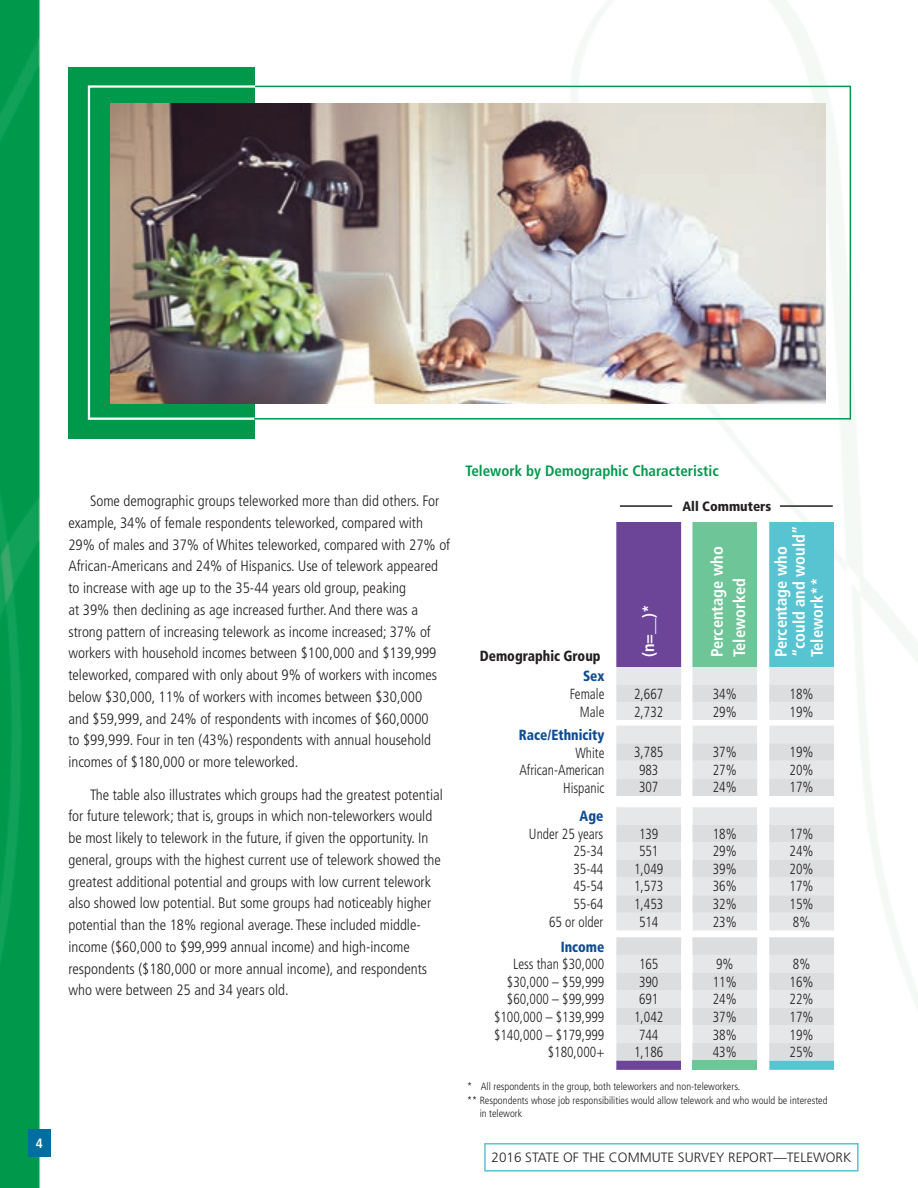
<style>
.page{position:relative;width:918px;height:1188px;background:#fff}
.page>*{position:absolute;margin:0;border:0;box-sizing:border-box;transform-origin:0 0}
.t1{font:700 condensed 16.5px/18px "Frutiger";color:#fff}
.t2{font:300 condensed 15px/21.8px "Frutiger";color:#231f20}
.t3{font:700 condensed 15px "Frutiger";color:#00994c}
.t4{font:300 condensed 14.7px "Frutiger";color:#231f20;scale:.92 1}
.t5{font:900 condensed 14.7px "Frutiger";color:#0f4c93;scale:.92 1}
.t6{font:900 condensed 14.7px "Frutiger";color:#231f20;scale:.92 1}
.t7{font:300 13.5px "Frutiger";color:#231f20}
.t8{font:900 condensed 13.5px "Frutiger";color:#231f20}
.t9{font:700 condensed 13.5px "Frutiger";color:#fff}
.t10{font:300 condensed 10.5px "Frutiger";color:#231f20}
</style>
<div class="page">
<img style="left:0;top:0;width:918px;height:1188px">
<div style="left:28px;top:1129px;width:23px;height:27px;background:#006e9f"></div>
<div style="left:484px;top:1143px;width:375px;height:29px;background:#fff;border:2px solid #59c4d1"></div>
<div style="left:68px;top:68px;width:187px;height:371px;background:#00994c"></div>
<svg style="left:253px;top:85px;width:599px;height:335px"></svg>
<img style="left:111px;top:104px;width:715px;height:300px">
<svg style="left:607px;top:522px;width:9px;height:548px"></svg>
<svg style="left:616px;top:522px;width:218px;height:548px;background:#83abba"></svg>
<svg style="left:616px;top:685px;width:218px;height:375px"></svg>
<div style="left:692px;top:1060px;width:65px;height:10px;background:#6ec597"></div>
<hr style="left:620px;top:505px;width:52px;height:2px;background:#231f20">
<hr style="left:780px;top:505px;width:53px;height:2px;background:#231f20">
<p class="t9" style="left:36px;top:1135px;width:9px">4</p>
<p class="t2" style="left:68px;top:490px;width:383px;text-indent:22px">Some demographic groups teleworked more than did others. For example, 34% of female respondents teleworked, compared with 29% of males and 37% of Whites teleworked, compared with 27% of African-Americans and 24% of Hispanics. Use of telework appeared to increase with age up to the 35-44 years old group, peaking<br>at 39% then declining as age increased further. And there was a strong pattern of increasing telework as income increased; 37% of workers with household incomes between $100,000 and $139,999 teleworked, compared with only about 9% of workers with incomes below $30,000, 11% of workers with incomes between $30,000<br>and $59,999, and 24% of respondents with incomes of $60,0000<br>to $99,999. Four in ten (43%) respondents with annual household incomes of $180,000 or more teleworked.</p>
<p class="t2" style="left:68px;top:784px;width:376px;text-indent:22px">The table also illustrates which groups had the greatest potential for future telework; that is, groups in which non-teleworkers would be most likely to telework in the future, if given the opportunity. In general, groups with the highest current use of telework showed the greatest additional potential and groups with low current telework also showed low potential. But some groups had noticeably higher potential than the 18% regional average. These included middle&shy;income ($60,000 to $99,999 annual income) and high-income respondents ($180,000 or more annual income), and respondents who were between 25 and 34 years old.</p>
<p class="t3" style="left:465px;top:462px;width:255px">Telework by Demographic Characteristic</p>
<p class="t8" style="left:683px;top:498px;width:90px">All Commuters</p>
<p class="t1" style="left:772px;top:657px;width:133px;rotate:-90deg">Percentage who “could and would”<br>Telework**</p>
<p class="t1" style="left:706px;top:657px;width:112px;line-height:22.5px;rotate:-90deg">Percentage who<br>Teleworked</p>
<p class="t1" style="left:639px;top:657px;width:55px;rotate:-90deg">(n=__)*</p>
<p class="t6" style="left:480px;top:647px;width:133px">Demographic Group</p>
<p class="t5" style="left:583px;top:668px;width:25px">Sex</p>
<p class="t4" style="left:570px;top:686px;width:39px">Female</p>
<p class="t4" style="left:634px;top:686px;width:33px">2,667</p>
<p class="t4" style="left:713px;top:686px;width:28px">34%</p>
<p class="t4" style="left:790px;top:686px;width:28px">18%</p>
<p class="t4" style="left:580px;top:703px;width:28px">Male</p>
<p class="t4" style="left:634px;top:703px;width:33px">2,732</p>
<p class="t4" style="left:713px;top:703px;width:28px">29%</p>
<p class="t4" style="left:790px;top:703px;width:28px">19%</p>
<p class="t5" style="left:519px;top:726px;width:94px">Race/Ethnicity</p>
<p class="t4" style="left:575px;top:744px;width:33px">White</p>
<p class="t4" style="left:634px;top:744px;width:33px">3,785</p>
<p class="t4" style="left:713px;top:744px;width:28px">37%</p>
<p class="t4" style="left:790px;top:744px;width:28px">19%</p>
<p class="t4" style="left:519px;top:762px;width:94px">African-American</p>
<p class="t4" style="left:639px;top:761px;width:23px">983</p>
<p class="t4" style="left:713px;top:761px;width:28px">27%</p>
<p class="t4" style="left:790px;top:761px;width:28px">20%</p>
<p class="t4" style="left:563px;top:779px;width:46px">Hispanic</p>
<p class="t4" style="left:639px;top:779px;width:23px">307</p>
<p class="t4" style="left:713px;top:779px;width:28px">24%</p>
<p class="t4" style="left:790px;top:779px;width:28px">17%</p>
<p class="t5" style="left:580px;top:807px;width:27px">Age</p>
<p class="t4" style="left:529px;top:825px;width:82px">Under 25 years</p>
<p class="t4" style="left:639px;top:825px;width:23px">139</p>
<p class="t4" style="left:713px;top:825px;width:28px">18%</p>
<p class="t4" style="left:790px;top:825px;width:28px">17%</p>
<p class="t4" style="left:573px;top:843px;width:34px">25-34</p>
<p class="t4" style="left:639px;top:843px;width:23px">551</p>
<p class="t4" style="left:713px;top:843px;width:28px">29%</p>
<p class="t4" style="left:790px;top:843px;width:28px">24%</p>
<p class="t4" style="left:573px;top:860px;width:34px">35-44</p>
<p class="t4" style="left:634px;top:860px;width:33px">1,049</p>
<p class="t4" style="left:713px;top:860px;width:28px">39%</p>
<p class="t4" style="left:790px;top:860px;width:28px">20%</p>
<p class="t4" style="left:573px;top:878px;width:34px">45-54</p>
<p class="t4" style="left:634px;top:878px;width:33px">1,573</p>
<p class="t4" style="left:713px;top:878px;width:28px">36%</p>
<p class="t4" style="left:790px;top:878px;width:28px">17%</p>
<p class="t4" style="left:573px;top:895px;width:34px">55-64</p>
<p class="t4" style="left:634px;top:895px;width:33px">1,453</p>
<p class="t4" style="left:713px;top:895px;width:28px">32%</p>
<p class="t4" style="left:790px;top:895px;width:28px">15%</p>
<p class="t4" style="left:549px;top:913px;width:60px">65 or older</p>
<p class="t4" style="left:639px;top:913px;width:23px">514</p>
<p class="t4" style="left:713px;top:913px;width:28px">23%</p>
<p class="t4" style="left:793px;top:913px;width:21px">8%</p>
<p class="t5" style="left:561px;top:938px;width:49px">Income</p>
<p class="t4" style="left:513px;top:956px;width:101px">Less than $30,000</p>
<p class="t4" style="left:639px;top:956px;width:23px">165</p>
<p class="t4" style="left:716px;top:956px;width:21px">9%</p>
<p class="t4" style="left:793px;top:956px;width:21px">8%</p>
<p class="t4" style="left:507px;top:973px;width:107px">$30,000 – $59,999</p>
<p class="t4" style="left:639px;top:973px;width:23px">390</p>
<p class="t4" style="left:713px;top:973px;width:28px">11%</p>
<p class="t4" style="left:790px;top:973px;width:28px">16%</p>
<p class="t4" style="left:507px;top:991px;width:107px">$60,000 – $99,999</p>
<p class="t4" style="left:639px;top:991px;width:23px">691</p>
<p class="t4" style="left:713px;top:991px;width:28px">24%</p>
<p class="t4" style="left:790px;top:991px;width:28px">22%</p>
<p class="t4" style="left:494px;top:1009px;width:122px">$100,000 – $139,999</p>
<p class="t4" style="left:634px;top:1009px;width:33px">1,042</p>
<p class="t4" style="left:713px;top:1009px;width:28px">37%</p>
<p class="t4" style="left:790px;top:1009px;width:28px">17%</p>
<p class="t4" style="left:494px;top:1026px;width:122px">$140,000 – $179,999</p>
<p class="t4" style="left:639px;top:1026px;width:23px">744</p>
<p class="t4" style="left:713px;top:1026px;width:28px">38%</p>
<p class="t4" style="left:790px;top:1026px;width:28px">19%</p>
<p class="t4" style="left:548px;top:1044px;width:63px">$180,000+</p>
<p class="t4" style="left:634px;top:1044px;width:33px">1,186</p>
<p class="t4" style="left:713px;top:1044px;width:28px">43%</p>
<p class="t4" style="left:790px;top:1044px;width:28px">25%</p>
<p class="t10" style="left:467px;top:1081px;width:275px">* All respondents in the group, both teleworkers and non-teleworkers.</p>
<p class="t10" style="left:467px;top:1094px;width:362px">** Respondents whose job responsibilities would allow telework and who would be interested</p>
<p class="t10" style="left:480px;top:1108px;width:44px">in telework</p>
<p class="t7" style="left:492px;top:1150px;width:361px">2016 STATE OF THE COMMUTE SURVEY REPORT—TELEWORK</p>
</div>
